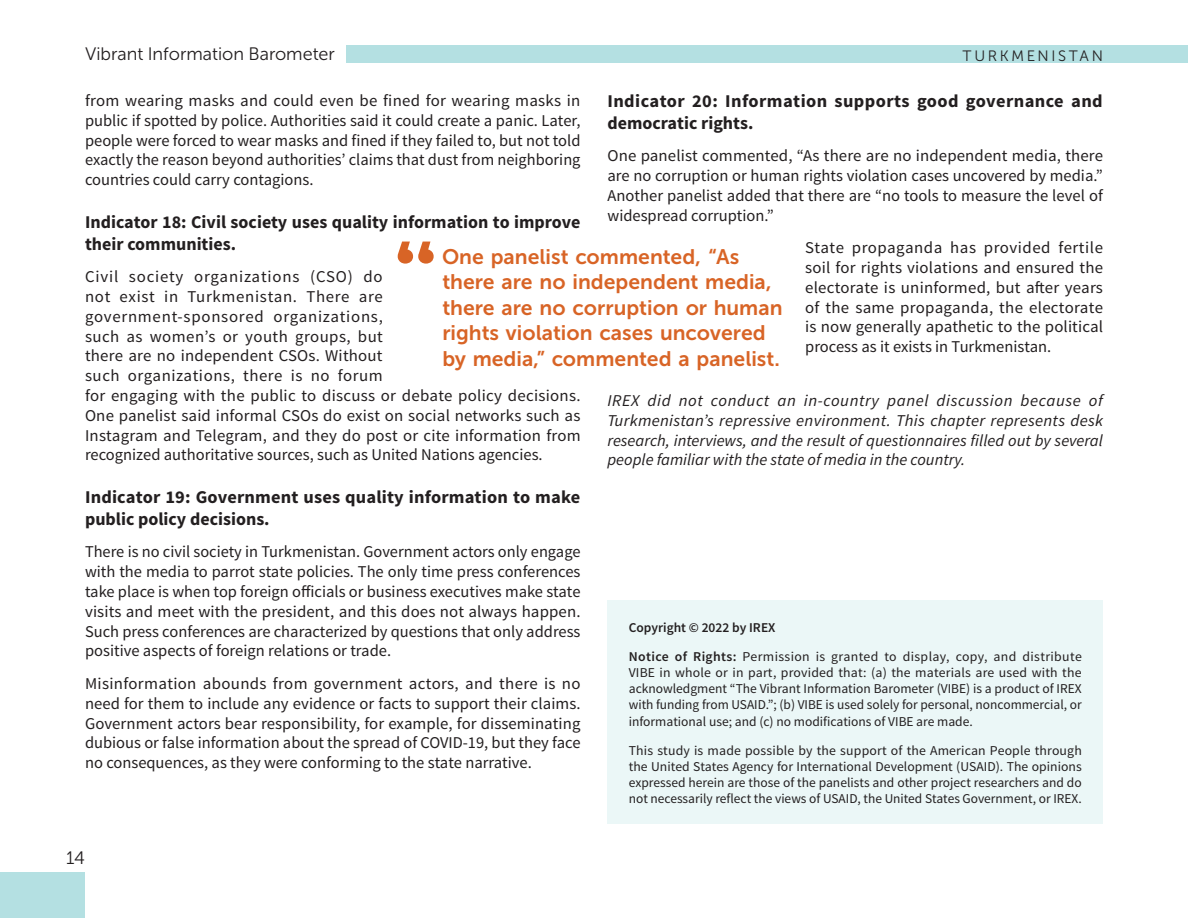
<style>
.page{position:relative;width:1188px;height:918px;background:#fff}
.page>*{position:absolute;margin:0;border:0;box-sizing:border-box;transform-origin:0 0}
.Pullquotes{font:21px/25.5px "Museo Sans Cyrl 700";color:#d86426}
.Indicator{font:700 18px/21.6px "Source Sans Pro";color:#231f20}
.Indicator-2{font:700 18px/21.6px "Source Sans Pro";letter-spacing:.02em;color:#231f20}
.t1{font:18px "Museo Sans Cyrl 300";color:#231f20}
.t2{font:16.5px/19.8px "Source Sans Pro";letter-spacing:.005em;color:#231f20;text-align:justify}
.t3{font:italic 16.5px/19.8px "Source Sans Pro";color:#231f20;text-align:justify}
.t4{font:15px "Museo Sans Cyrl 300";letter-spacing:.175em;color:#231f20}
.t5{font:13.5px/16.2px "Source Sans Pro";color:#231f20;text-align:justify}
.t6{font:600 13.5px "Source Sans Pro";color:#231f20}
.s1{font-weight:600}
</style>
<div class="page">
<div style="left:0;top:872px;width:85px;height:46px;background:#b4e0e2"></div>
<div style="left:346px;top:45px;width:842px;height:18px;background:#b4e0e2"></div>
<svg style="left:398px;top:242px;width:36px;height:22px"></svg>
<div style="left:608px;top:601px;width:495px;height:223px;background:#ebf7f7"></div>
<p class="t1" style="left:85px;top:44px;width:251px">Vibrant Information Barometer</p>
<p class="t4" style="left:963px;top:48px;width:142px">TURKMENISTAN</p>
<p class="t2" style="left:85px;top:91px;width:497px">from wearing masks and could even be fined for wearing masks in public if spotted by police. Authorities said it could create a panic. Later, people were forced to wear masks and fined if they failed to, but not told exactly the reason beyond authorities’ claims that dust from neighboring countries could carry contagions.</p>
<p class="Indicator" style="left:85px;top:212px;width:497px">Indicator 18: Civil society uses quality information to improve their communities.</p>
<p class="t2" style="left:85px;top:267px;width:497px;text-align:left">Civil society organizations (CSO) do<br>not exist in Turkmenistan. There are<br>government-sponsored organizations,<br>such as women’s or youth groups, but<br>there are no independent CSOs. Without<br>such organizations, there is no forum<br>for engaging with the public to discuss or debate policy decisions.<br>One panelist said informal CSOs do exist on social networks such as Instagram and Telegram, and they do post or cite information from recognized authoritative sources, such as United Nations agencies.</p>
<p class="Indicator" style="left:85px;top:487px;width:497px">Indicator 19: Government uses quality information to make public policy decisions.</p>
<p class="t2" style="left:85px;top:542px;width:497px">There is no civil society in Turkmenistan. Government actors only engage with the media to parrot state policies. The only time press conferences take place is when top foreign officials or business executives make state visits and meet with the president, and this does not always happen.<br>Such press conferences are characterized by questions that only address positive aspects of foreign relations or trade.</p>
<p class="t2" style="left:85px;top:674px;width:497px">Misinformation abounds from government actors, and there is no need for them to include any evidence or facts to support their claims.<br>Government actors bear responsibility, for example, for disseminating dubious or false information about the spread of COVID-19, but they face no consequences, as they were conforming to the state narrative.</p>
<p class="Indicator-2" style="left:608px;top:91px;width:497px">Indicator 20: Information supports good governance and democratic rights.</p>
<p class="t2" style="left:608px;top:146px;width:497px">One panelist commented, “As there are no independent media, there are no corruption or human rights violation cases uncovered by media.” Another panelist added that there are “no tools to measure the level of widespread corruption.”</p>
<p class="t2" style="left:805px;top:238px;width:299px">State propaganda has provided fertile soil for rights violations and ensured the electorate is uninformed, but after years of the same propaganda, the electorate is now generally apathetic to the political process as it exists in Turkmenistan.</p>
<p class="t3" style="left:608px;top:391px;width:497px">IREX did not conduct an in-country panel discussion because of Turkmenistan’s repressive environment. This chapter represents desk research, interviews, and the result of questionnaires filled out by several people familiar with the state of media in the country.</p>
<p class="Pullquotes" style="left:442px;top:244px;width:342px">One panelist commented, “As there are no independent media, there are no corruption or human rights violation cases uncovered by media,” commented a panelist.</p>
<p class="t6" style="left:629px;top:619px;width:148px">Copyright © 2022 by IREX</p>
<p class="t5" style="left:629px;top:648px;width:455px"><span class="s1">Notice of Rights:</span> Permission is granted to display, copy, and distribute VIBE in whole or in part, provided that: (a) the materials are used with the acknowledgment “The Vibrant Information Barometer (VIBE) is a product of IREX with funding from USAID.”; (b) VIBE is used solely for personal, noncommercial, or informational use; and (c) no modifications of VIBE are made.</p>
<p class="t5" style="left:629px;top:742px;width:455px">This study is made possible by the support of the American People through the United States Agency for International Development (USAID). The opinions expressed herein are those of the panelists and other project researchers and do not necessarily reflect the views of USAID, the United States Government, or IREX.</p>
<p class="t1" style="left:66px;top:848px;width:21px">14</p>
</div>
